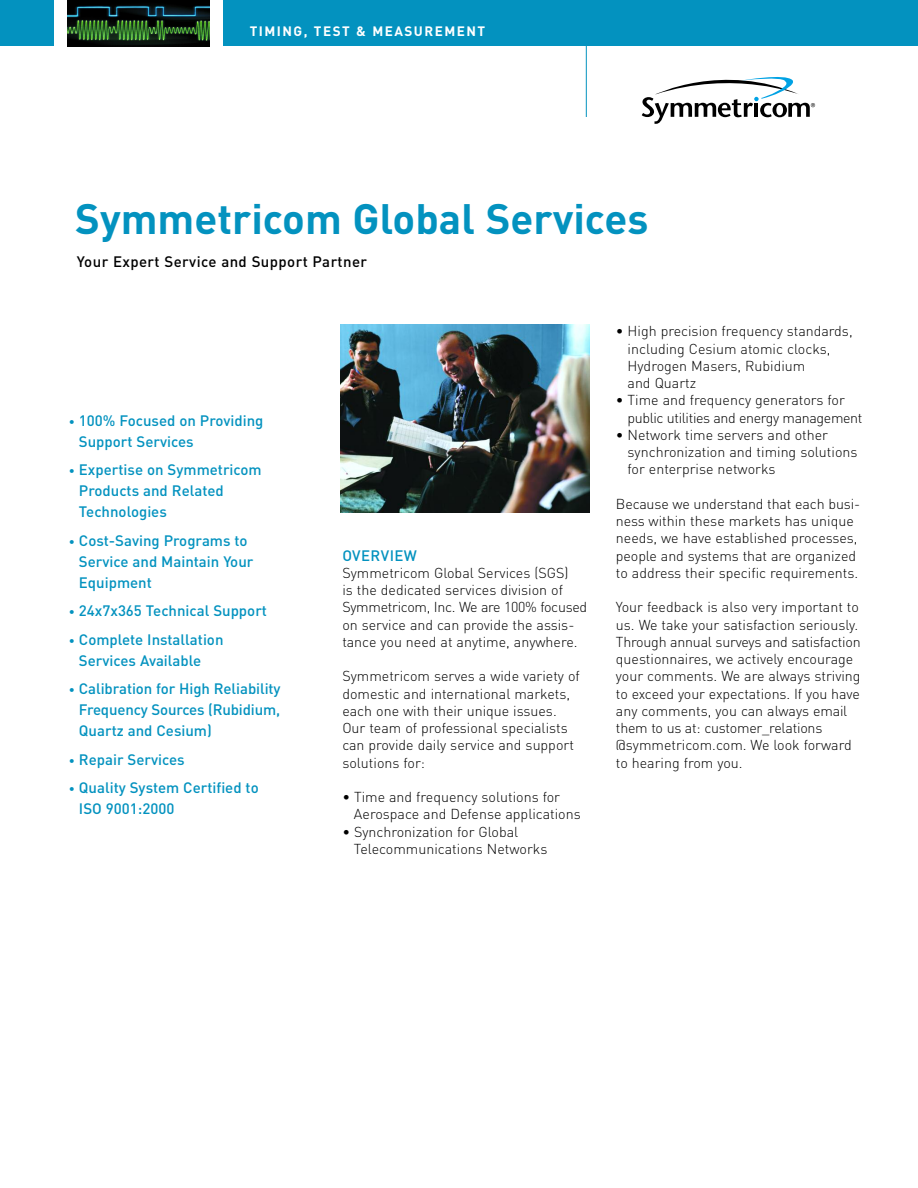
<style>
.page{position:relative;width:918px;height:1188px;background:#fff}
.page>*{position:absolute;margin:0;border:0;box-sizing:border-box;transform-origin:0 0}
.t1{font:700 42px "DIN";color:#0392bf}
.t2{font:500 15px/21px "DIN";color:#0392bf}
.t3{font:500 15px "DIN";letter-spacing:.025em;color:#000}
.t4{font:500 15px "DIN";letter-spacing:.025em;color:#0392bf}
.t5{font:300 14.25px/17.2px "DIN";color:#000}
.t6{font:300 14.25px/17.2px "DIN";letter-spacing:-.025em;color:#000}
.t7{font:700 13.5px "DIN";letter-spacing:.11em;color:#fff}
.s1{font-size:12px}
</style>
<div class="page">
<div style="left:223px;top:0;width:695px;height:46px;background:#0392bf"></div>
<img style="left:341px;top:324px;width:249px;height:189px">
<div style="left:0;top:0;width:54px;height:46px;background:#0392bf"></div>
<hr style="left:586px;top:34px;width:1px;height:83px;background:#0392bf">
<svg style="left:641px;top:77px;width:175px;height:47px"></svg>
<img style="left:68px;top:0;width:141px;height:46px">
<p class="t7" style="left:250px;top:23px;width:237px">TIMING, TEST &amp; MEASUREMENT</p>
<h1 class="t1" style="left:75px;top:194px;width:575px">Symmetricom Global Services</h1>
<p class="t3" style="left:77px;top:253px;width:292px">Your Expert Service and Support Partner</p>
<p class="t2" style="left:79px;top:410px;width:186px;text-indent:-10px"><span class="s1">•</span> 100% Focused on Providing<br>Support Services</p>
<p class="t2" style="left:79px;top:460px;width:184px;text-indent:-10px"><span class="s1">•</span> Expertise on Symmetricom<br>Products and Related<br>Technologies</p>
<p class="t2" style="left:79px;top:530px;width:176px;text-indent:-10px"><span class="s1">•</span> Cost-Saving Programs to<br>Service and Maintain Your<br>Equipment</p>
<p class="t2" style="left:69px;top:601px;width:200px"><span class="s1">•</span> 24x7x365 Technical Support</p>
<p class="t2" style="left:79px;top:629px;width:146px;text-indent:-10px"><span class="s1">•</span> Complete Installation<br>Services Available</p>
<p class="t2" style="left:79px;top:679px;width:203px;text-align:justify;text-indent:-10px"><span class="s1">•</span> Calibration for High Reliability Frequency Sources (Rubidium, Quartz and Cesium)</p>
<p class="t2" style="left:69px;top:749px;width:117px"><span class="s1">•</span> Repair Services</p>
<p class="t2" style="left:79px;top:778px;width:181px;text-indent:-10px"><span class="s1">•</span> Quality System Certified to<br>ISO 9001:2000</p>
<p class="t4" style="left:342px;top:547px;width:76px">OVERVIEW</p>
<p class="t5" style="left:342px;top:564px;width:246px">Symmetricom Global Services (SGS)<br>is the dedicated services division of Symmetricom, Inc. We are 100% focused on service and can provide the assis&shy;tance you need at anytime, anywhere.</p>
<p class="t5" style="left:342px;top:668px;width:239px">Symmetricom serves a wide variety of domestic and international markets, each one with their unique issues.<br>Our team of professional specialists can provide daily service and support solutions for:</p>
<p class="t5" style="left:354px;top:789px;width:228px;text-indent:-12px">• Time and frequency solutions for<br>Aerospace and Defense applications</p>
<p class="t5" style="left:354px;top:823px;width:195px;text-indent:-12px">• Synchronization for Global<br>Telecommunications Networks</p>
<p class="t5" style="left:628px;top:323px;width:227px;text-indent:-12px">• High precision frequency standards, including Cesium atomic clocks,<br>Hydrogen Masers, Rubidium<br>and Quartz</p>
<p class="t6" style="left:628px;top:392px;width:236px;text-indent:-12px">• Time and frequency generators for public utilities and energy management</p>
<p class="t5" style="left:628px;top:426px;width:231px;text-indent:-12px">• Network time servers and other synchronization and timing solutions for enterprise networks</p>
<p class="t5" style="left:616px;top:495px;width:246px">Because we understand that each busi&shy;ness within these markets has unique needs, we have established processes, people and systems that are organized to address their specific requirements.</p>
<p class="t5" style="left:616px;top:599px;width:246px">Your feedback is also very important to us. We take your satisfaction seriously.<br>Through annual surveys and satisfaction questionnaires, we actively encourage your comments. We are always striving to exceed your expectations. If you have any comments, you can always email them to us at: customer_relations @symmetricom.com. We look forward to hearing from you.</p>
</div>
